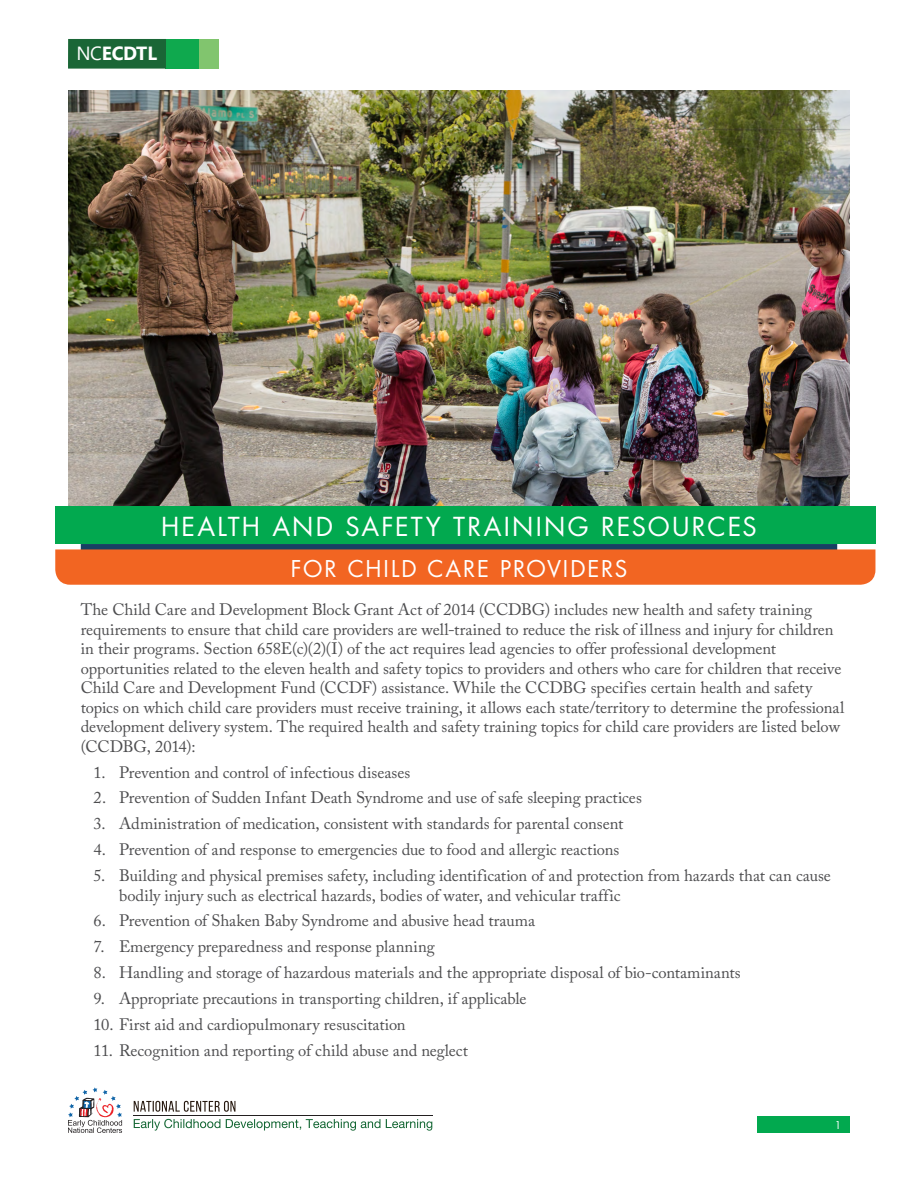
<style>
.page{position:relative;width:918px;height:1188px;background:#fff}
.page>*{position:absolute;margin:0;border:0;box-sizing:border-box;transform-origin:0 0}
.t1{font:25.5px "Futura Std";letter-spacing:.085em;color:#fff}
.t2{font:22.5px "Futura Std";letter-spacing:.08em;color:#fff}
.t3{font:700 19.05px "Segoe UI";letter-spacing:-.01em;color:#fff}
.t4{font:16.5px/19.5px "Adobe Caslon Pro";letter-spacing:-.005em;color:#4d4d4f}
.t5{font:10.5px "Futura Std";color:#fff}
.s1{font-weight:400}
</style>
<div class="page">
<svg style="left:134px;top:1119px;width:86px;height:12px"></svg>
<svg style="left:226px;top:1119px;width:154px;height:12px"></svg>
<svg style="left:386px;top:1119px;width:46px;height:12px"></svg>
<svg style="left:134px;top:1101px;width:101px;height:11px"></svg>
<svg style="left:68px;top:1087px;width:54px;height:46px"></svg>
<div style="left:758px;top:1117px;width:92px;height:16px;background:#02a94f"></div>
<img style="left:68px;top:91px;width:782px;height:415px">
<div style="left:55px;top:506px;width:820px;height:38px;background:#02a94f"></div>
<div style="left:81px;top:544px;width:756px;height:6px;background:#174063"></div>
<div style="left:55px;top:549px;width:820px;height:36px;background:#f26522"></div>
<div style="left:199px;top:39px;width:20px;height:30px;background:#81c56e"></div>
<div style="left:166px;top:39px;width:33px;height:30px;background:#0fa94e"></div>
<div style="left:68px;top:39px;width:98px;height:30px;background:#1a6636"></div>
<p class="t3" style="left:76px;top:35px;width:82px"><span class="s1">NC</span>ECDTL</p>
<h1 class="t1" style="left:161px;top:510px;width:597px">HEALTH AND SAFETY TRAINING RESOURCES</h1>
<h1 class="t2" style="left:291px;top:554px;width:338px">FOR CHILD CARE PROVIDERS</h1>
<p class="t4" style="left:81px;top:600px;width:765px">The Child Care and Development Block Grant Act of 2014 (CCDBG) includes new health and safety training requirements to ensure that child care providers are well-trained to reduce the risk of illness and injury for children in their programs. Section 658E(c)(2)(I) of the act requires lead agencies to offer professional development opportunities related to the eleven health and safety topics to providers and others who care for children that receive Child Care and Development Fund (CCDF) assistance. While the CCDBG specifies certain health and safety topics on which child care providers must receive training, it allows each state/territory to determine the professional development delivery system. The required health and safety training topics for child care providers are listed below (CCDBG, 2014):</p>
<p class="t4" style="left:94px;top:762px;width:318px">1. Prevention and control of infectious diseases</p>
<p class="t4" style="left:94px;top:788px;width:550px">2. Prevention of Sudden Infant Death Syndrome and use of safe sleeping practices</p>
<p class="t4" style="left:94px;top:814px;width:531px">3. Administration of medication, consistent with standards for parental consent</p>
<p class="t4" style="left:94px;top:840px;width:527px">4. Prevention of and response to emergencies due to food and allergic reactions</p>
<p class="t4" style="left:119px;top:866px;width:713px;text-indent:-26px">5. Building and physical premises safety, including identification of and protection from hazards that can cause bodily injury such as electrical hazards, bodies of water, and vehicular traffic</p>
<p class="t4" style="left:94px;top:911px;width:443px">6. Prevention of Shaken Baby Syndrome and abusive head trauma</p>
<p class="t4" style="left:94px;top:937px;width:343px">7. Emergency preparedness and response planning</p>
<p class="t4" style="left:94px;top:963px;width:649px">8. Handling and storage of hazardous materials and the appropriate disposal of bio-contaminants</p>
<p class="t4" style="left:94px;top:989px;width:435px">9. Appropriate precautions in transporting children, if applicable</p>
<p class="t4" style="left:94px;top:1014px;width:314px">10. First aid and cardiopulmonary resuscitation</p>
<p class="t4" style="left:94px;top:1040px;width:376px">11. Recognition and reporting of child abuse and neglect</p>
<p class="t5" style="left:835px;top:1119px;width:8px">1</p>
</div>
